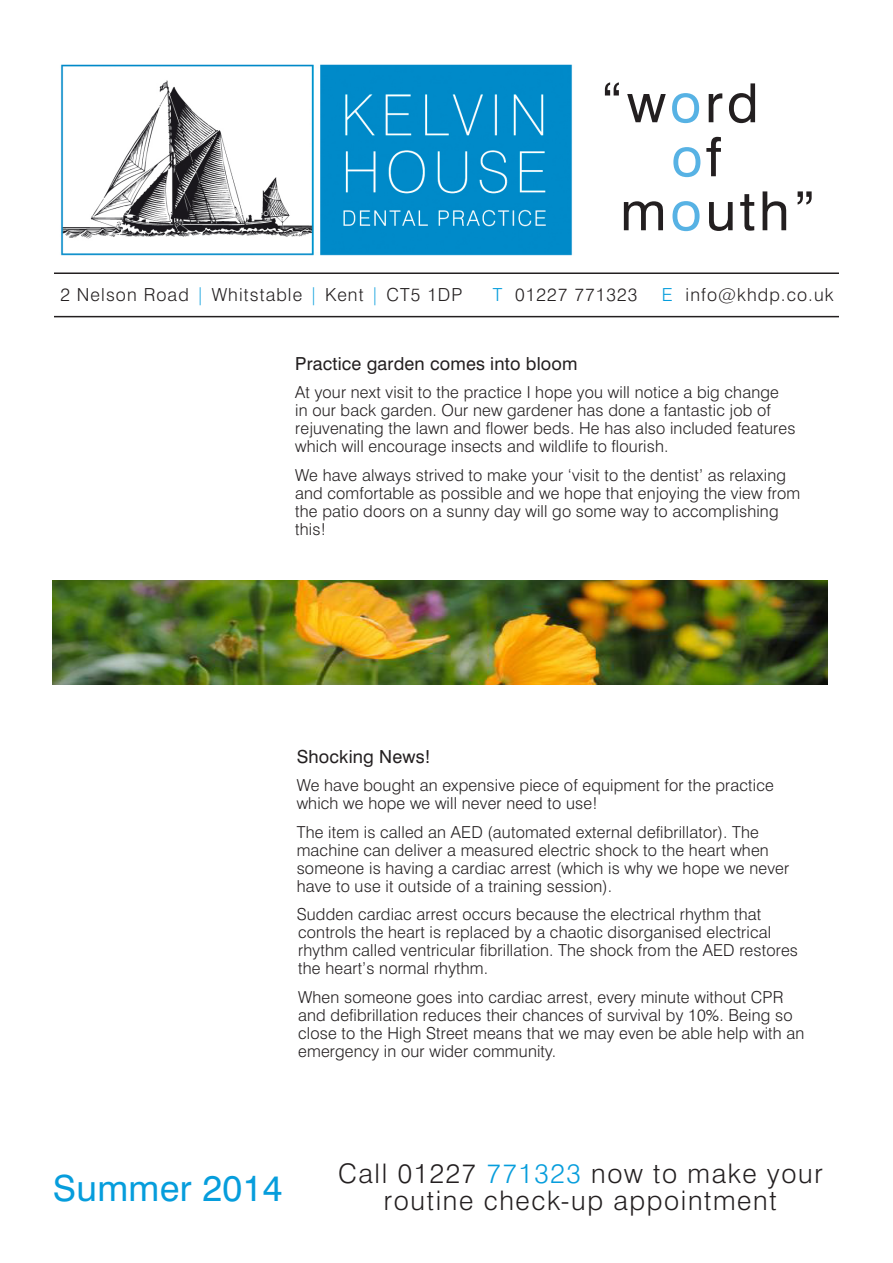
<style>
.page{position:relative;width:893px;height:1263px;background:#fff}
.page>*{position:absolute;margin:0;border:0;box-sizing:border-box;transform-origin:0 0}
.t1{font:54px "Swiss 721 BT";letter-spacing:.07em;color:#231f20}
.t2{font:54px "Swiss 721 BT";color:#57b2e4}
.t3{font:36px "Swiss 721 BT";letter-spacing:.01em;color:#069ddc}
.t4{font:300 27px "Swiss 721 BT";letter-spacing:.06em;color:#231f20}
.t5{font:300 18px "Swiss 721 BT";letter-spacing:.06em;color:#231f20}
.t6{font:18px "Swiss 721 BT";letter-spacing:.01em;color:#231f20}
.t7{font:300 16.5px/18px "Swiss 721 BT";letter-spacing:.01em;color:#231f20}
.s1{color:#57b2e4}
.s2{color:#231f20}
.s3{color:#069ddc}
</style>
<div class="page">
<img style="left:61px;top:64px;width:512px;height:192px">
<hr style="left:54px;top:272px;width:785px;height:2px;background:#231f20">
<hr style="left:54px;top:316px;width:785px;height:1px;background:#231f20">
<img style="left:52px;top:581px;width:775px;height:104px">
<p class="t1" style="left:601px;top:70px;width:160px">“w<span class="s1">o</span>rd</p>
<p class="t2" style="left:671px;top:124px;width:51px">o<span class="s2">f</span></p>
<p class="t1" style="left:620px;top:178px;width:197px">m<span class="s1">o</span>uth”</p>
<p class="t5" style="left:60px;top:284px;width:404px">2 Nelson Road <span class="s3">|</span> Whitstable <span class="s3">|</span> Kent <span class="s3">|</span> CT5 1DP</p>
<p class="t5" style="left:493px;top:284px;width:146px"><span class="s3">T</span> 01227 771323</p>
<p class="t5" style="left:662px;top:284px;width:173px"><span class="s3">E</span> info@khdp.co.uk</p>
<p class="t6" style="left:295px;top:352px;width:284px">Practice garden comes into bloom</p>
<p class="t7" style="left:295px;top:383px;width:502px">At your next visit to the practice I hope you will notice a big change<br>in our back garden. Our new gardener has done a fantastic job of rejuvenating the lawn and flower beds. He has also included features which will encourage insects and wildlife to flourish.</p>
<p class="t7" style="left:295px;top:466px;width:506px">We have always strived to make your ‘visit to the dentist’ as relaxing and comfortable as possible and we hope that enjoying the view from the patio doors on a sunny day will go some way to accomplishing this!</p>
<p class="t6" style="left:297px;top:745px;width:135px">Shocking News!</p>
<p class="t7" style="left:297px;top:776px;width:479px">We have bought an expensive piece of equipment for the practice which we hope we will never need to use!</p>
<p class="t7" style="left:297px;top:823px;width:494px">The item is called an AED (automated external defibrillator). The machine can deliver a measured electric shock to the heart when someone is having a cardiac arrest (which is why we hope we never have to use it outside of a training session).</p>
<p class="t7" style="left:297px;top:905px;width:503px">Sudden cardiac arrest occurs because the electrical rhythm that controls the heart is replaced by a chaotic disorganised electrical rhythm called ventricular fibrillation. The shock from the AED restores the heart’s normal rhythm.</p>
<p class="t7" style="left:298px;top:988px;width:508px">When someone goes into cardiac arrest, every minute without CPR and defibrillation reduces their chances of survival by 10%. Being so close to the High Street means that we may even be able help with an emergency in our wider community.</p>
<p class="t3" style="left:53px;top:1166px;width:231px">Summer 2014</p>
<p class="t4" style="left:338px;top:1157px;width:486px">Call 01227 <span class="s3">771323</span> now to make your</p>
<p class="t4" style="left:384px;top:1184px;width:394px">routine check-up appointment</p>
</div>
